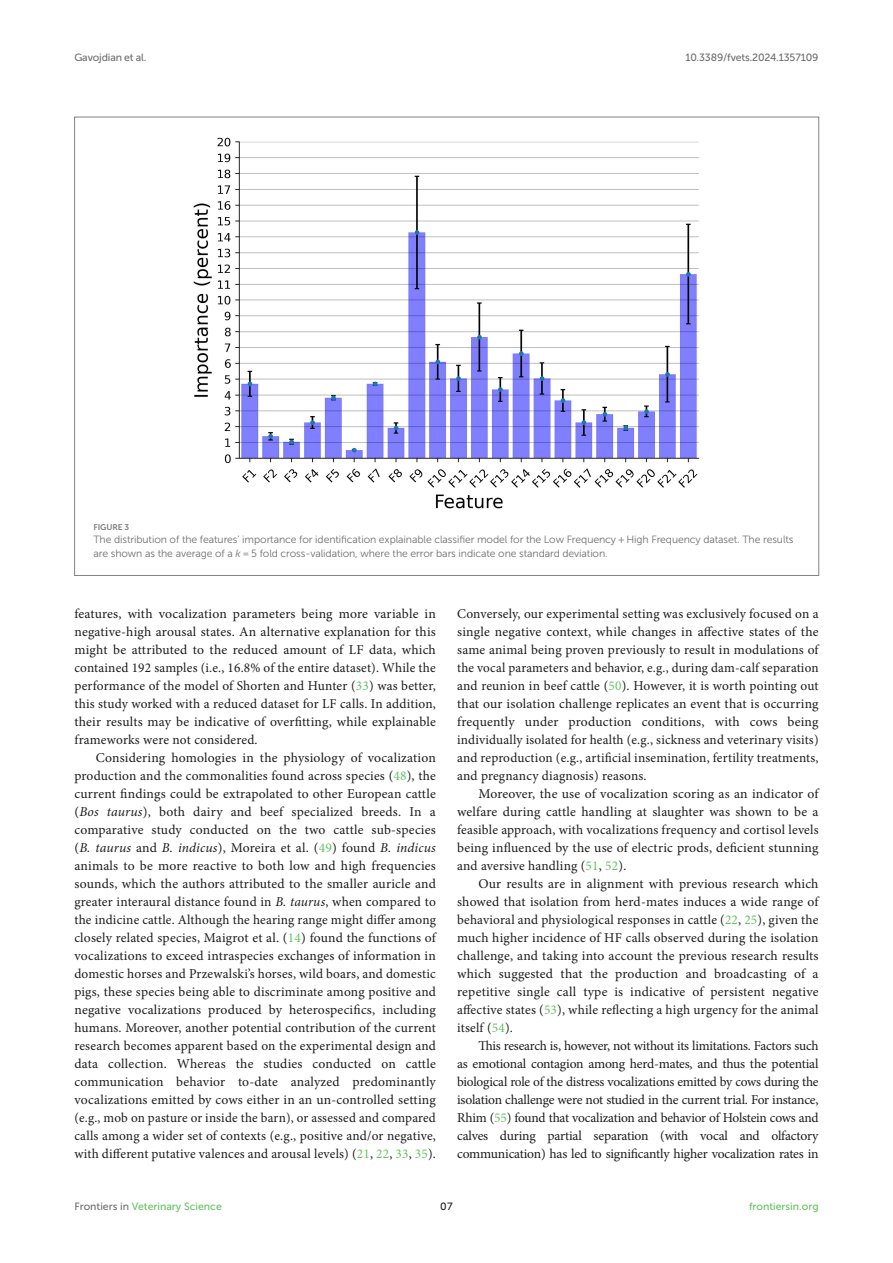
<style>
.page{position:relative;width:893px;height:1263px;background:#fff}
.page>*{position:absolute;margin:0;border:0;box-sizing:border-box;transform-origin:0 0}
.TEXT{font:13.5px/18px "Minion Pro";letter-spacing:.01em;color:#1b1c1b;text-align:justify}
.FIG_LEG{font:10.5px/13.5px "Museo Sans 300";letter-spacing:-.01em;color:#706f70}
.t1{font:10.5px "Museo Sans 500";color:#65c161}
.t2{font:10.5px "Museo Sans 500";letter-spacing:-.015em;color:#706f70}
.t3{font:10.5px "Museo Sans 500";color:#1b1c1b}
.FIG_HD{font:8.25px "Museo Sans 700";letter-spacing:-.01em;color:#7e7f7f}
.s1{font-style:italic}
.s2{color:#65c161}
.s3{color:#706f70}
</style>
<div class="page">
<img style="left:193px;top:137px;width:507px;height:372px">
<p class="t2" style="left:74px;top:51px;width:74px">Gavojdian et al.</p>
<p class="t2" style="left:685px;top:51px;width:135px">10.3389/fvets.2024.1357109</p>
<p class="FIG_HD" style="left:94px;top:522px;width:37px">FIGURE 3</p>
<p class="FIG_LEG" style="left:94px;top:533px;width:701px">The distribution of the features’ importance for identification explainable classifier model for the Low Frequency + High Frequency dataset. The results are shown as the average of a <span class="s1">k</span> = 5 fold cross-validation, where the error bars indicate one standard deviation.</p>
<p class="TEXT" style="left:74px;top:605px;width:363px">features, with vocalization parameters being more variable in negative-high arousal states. An alternative explanation for this might be attributed to the reduced amount of LF data, which contained 192 samples (i.e., 16.8% of the entire dataset). While the performance of the model of Shorten and Hunter (<span class="s2">33</span>) was better, this study worked with a reduced dataset for LF calls. In addition, their results may be indicative of overfitting, while explainable frameworks were not considered.</p>
<p class="TEXT" style="left:74px;top:749px;width:363px;text-indent:21px">Considering homologies in the physiology of vocalization production and the commonalities found across species (<span class="s2">48</span>), the current findings could be extrapolated to other European cattle (<span class="s1">Bos taurus</span>), both dairy and beef specialized breeds. In a comparative study conducted on the two cattle sub-species (<span class="s1">B. taurus</span> and <span class="s1">B. indicus</span>), Moreira et al. (<span class="s2">49</span>) found <span class="s1">B. indicus </span>animals to be more reactive to both low and high frequencies sounds, which the authors attributed to the smaller auricle and greater interaural distance found in <span class="s1">B. taurus</span>, when compared to the indicine cattle. Although the hearing range might differ among closely related species, Maigrot et al. (<span class="s2">14</span>) found the functions of vocalizations to exceed intraspecies exchanges of information in domestic horses and Przewalski’s horses, wild boars, and domestic pigs, these species being able to discriminate among positive and negative vocalizations produced by heterospecifics, including humans. Moreover, another potential contribution of the current research becomes apparent based on the experimental design and data collection. Whereas the studies conducted on cattle communication behavior to-date analyzed predominantly vocalizations emitted by cows either in an un-controlled setting (e.g., mob on pasture or inside the barn), or assessed and compared calls among a wider set of contexts (e.g., positive and/or negative, with different putative valences and arousal levels) (<span class="s2">21</span>, <span class="s2">22</span>, <span class="s2">33</span>, <span class="s2">35</span>).</p>
<p class="TEXT" style="left:457px;top:605px;width:363px">Conversely, our experimental setting was exclusively focused on a single negative context, while changes in affective states of the same animal being proven previously to result in modulations of the vocal parameters and behavior, e.g., during dam-calf separation and reunion in beef cattle (<span class="s2">50</span>). However, it is worth pointing out that our isolation challenge replicates an event that is occurring frequently under production conditions, with cows being individually isolated for health (e.g., sickness and veterinary visits) and reproduction (e.g., artificial insemination, fertility treatments, and pregnancy diagnosis) reasons.</p>
<p class="TEXT" style="left:457px;top:785px;width:363px;text-indent:21px">Moreover, the use of vocalization scoring as an indicator of welfare during cattle handling at slaughter was shown to be a feasible approach, with vocalizations frequency and cortisol levels being influenced by the use of electric prods, deficient stunning and aversive handling (<span class="s2">51</span>, <span class="s2">52</span>).</p>
<p class="TEXT" style="left:457px;top:875px;width:363px;text-indent:21px">Our results are in alignment with previous research which showed that isolation from herd-mates induces a wide range of behavioral and physiological responses in cattle (<span class="s2">22</span>, <span class="s2">25</span>), given the much higher incidence of HF calls observed during the isolation challenge, and taking into account the previous research results which suggested that the production and broadcasting of a repetitive single call type is indicative of persistent negative affective states (<span class="s2">53</span>), while reflecting a high urgency for the animal itself (<span class="s2">54</span>).</p>
<p class="TEXT" style="left:457px;top:1037px;width:363px;text-indent:21px">This research is, however, not without its limitations. Factors such as emotional contagion among herd-mates, and thus the potential biological role of the distress vocalizations emitted by cows during the isolation challenge were not studied in the current trial. For instance, Rhim (<span class="s2">55</span>) found that vocalization and behavior of Holstein cows and calves during partial separation (with vocal and olfactory communication) has led to significantly higher vocalization rates in</p>
<p class="t1" style="left:74px;top:1200px;width:149px"><span class="s3">Frontiers in</span> Veterinary Science</p>
<p class="t3" style="left:440px;top:1200px;width:14px">07</p>
<p class="t1" style="left:749px;top:1200px;width:71px">frontiersin.org</p>
</div>
